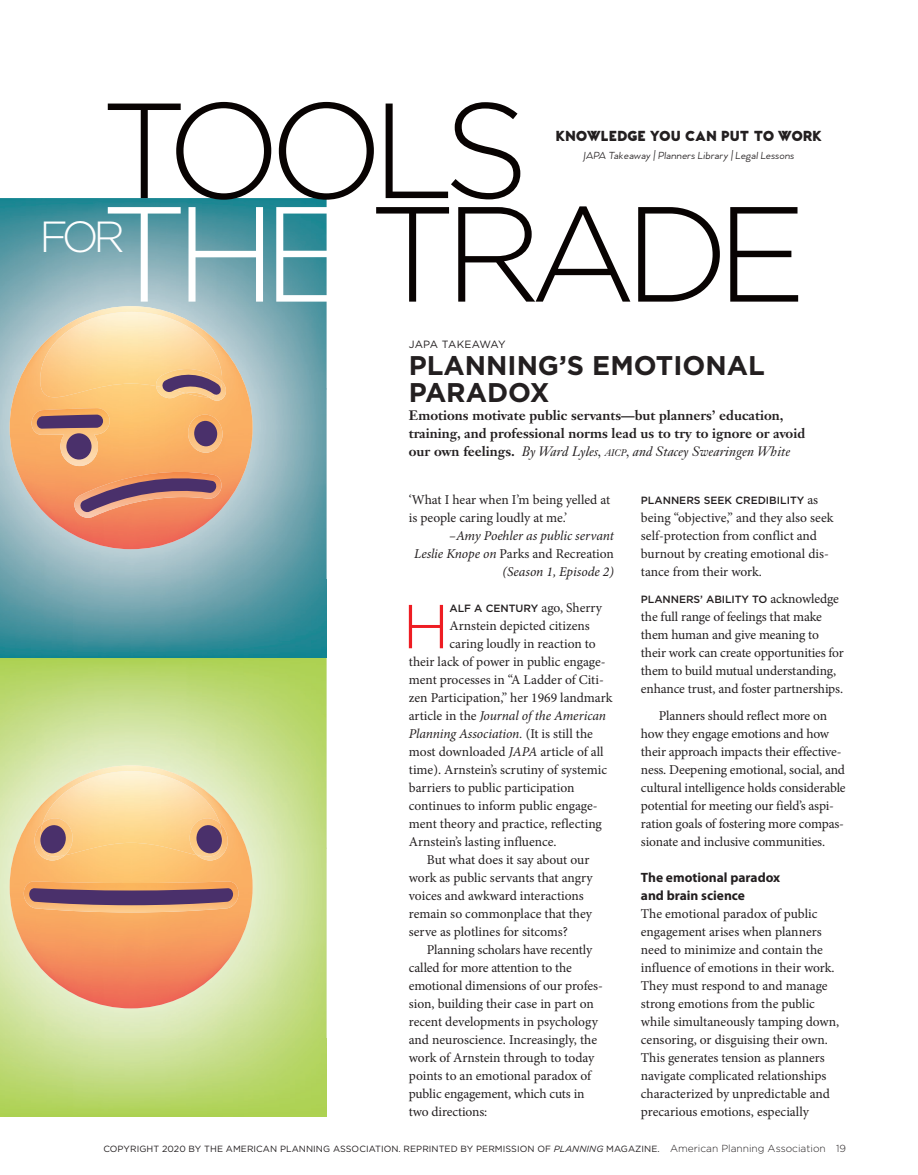
<style>
.page{position:relative;width:918px;height:1175px;background:#fff}
.page>*{position:absolute;margin:0;border:0;box-sizing:border-box;transform-origin:0 0}
.t1{font:300 135px/103.5px "Gotham";letter-spacing:-.09em;color:#080302}
.NEWS_LEAD_3_LINE_CAP{font:300 61.95px "Gotham";color:#ee1d23}
.t2{font:300 43.5px "Gotham";color:#fff}
.FobBobHed_LEAD{font:700 27px/27px "Gotham";color:#231f20}
.FEATURE_BYLINE{font:900 15px "Venti CF";color:#231f20}
.BodyFirst_RR{font:13.5px/18px "Minion Pro";letter-spacing:-.005em;color:#231f20}
.Body_RR{font:13.5px/18px "Minion Pro";letter-spacing:-.01em;color:#231f20}
.NEWS_LEAD_3_LINE_CAP-2{font:13.5px "Minion Pro";color:#231f20}
.Body_RR-2{font:700 13.5px/18px "Janson Text LT Std";color:#231f20}
.BodyFirst_RR-2{font:italic 13.5px/18px "Minion Pro";letter-spacing:-.005em;color:#231f20;text-align:right}
.NEWS_LEAD_3_LINE_CAP-3{font:italic 13.5px "Minion Pro";letter-spacing:-.01em;color:#231f20}
.SUBHED_AND_RR_TEXT{font:700 13.5px/18px "Myriad Pro";color:#231f20}
.BodyFirst_RR-3{font:500 10.5px "Gotham";color:#231f20}
.FEATURE_BYLINE-2{font:italic 500 10.5px "Venti CF";color:#231f20}
.NEWS_LEAD_3_LINE_CAP-4{font:500 10.5px "Gotham";color:#231f20}
.ETCETERA_SLUGS{font:10.5px "Gotham";letter-spacing:-.015em;color:#231f20}
.t3{font:300 10.2px "Gotham";color:#231f20}
.t4{font:9px "Gotham";letter-spacing:.005em;color:#231f20}
.s1{color:#fff}
.s2{font-weight:400;font-style:italic}
.s3{font-weight:400;font-style:italic;font-size:9.45px}
.s4{font-style:normal}
.s5{font-family:"Minion Pro";font-weight:400;font-size:13.5px}
.s6{font-style:italic}
</style>
<div class="page">
<img style="left:0;top:657px;width:327px;height:459px">
<img style="left:10px;top:765px;width:243px;height:243px">
<img style="left:43px;top:771px;width:177px;height:84px">
<img style="left:23px;top:881px;width:216px;height:31px">
<img style="left:34px;top:823px;width:31px;height:37px">
<img style="left:40px;top:818px;width:33px;height:38px">
<div style="left:40px;top:824px;width:26px;height:29px;background:#4a306b;border-radius:50%"></div>
<img style="left:197px;top:823px;width:31px;height:37px">
<img style="left:189px;top:818px;width:33px;height:38px">
<div style="left:196px;top:824px;width:26px;height:29px;background:#4a306b;border-radius:50%"></div>
<svg style="left:29px;top:888px;width:204px;height:17px;background:#684669"></svg>
<svg style="left:0;top:198px;width:327px;height:459px;background:#68a2ad"></svg>
<img style="left:10px;top:306px;width:243px;height:243px">
<img style="left:40px;top:312px;width:182px;height:85px">
<img style="left:74px;top:472px;width:148px;height:46px">
<svg style="left:80px;top:474px;width:137px;height:38px;background:#bc7768"></svg>
<img style="left:188px;top:414px;width:35px;height:39px">
<img style="left:156px;top:381px;width:70px;height:19px">
<img style="left:156px;top:369px;width:66px;height:28px">
<img style="left:32px;top:408px;width:78px;height:58px">
<div style="left:66px;top:433px;width:26px;height:26px;background:#4a306b;border-radius:50%"></div>
<div style="left:194px;top:421px;width:23px;height:25px;background:#4a306b;border-radius:50%"></div>
<svg style="left:162px;top:372px;width:60px;height:23px"></svg>
<svg style="left:37px;top:414px;width:66px;height:15px"></svg>
<p class="t1" style="left:100px;top:95px;width:708px">TOOLS<br><span class="s1">THE</span> TRADE</p>
<p class="FEATURE_BYLINE" style="left:556px;top:126px;width:267px">KNOWLEDGE YOU CAN PUT TO WORK</p>
<p class="FEATURE_BYLINE-2" style="left:583px;top:149px;width:213px">JAPA Takeaway | Planners Library | Legal Lessons</p>
<p class="t2" style="left:39px;top:209px;width:87px">FOR</p>
<p class="ETCETERA_SLUGS" style="left:409px;top:338px;width:98px">JAPA TAKEAWAY</p>
<p class="FobBobHed_LEAD" style="left:409px;top:352px;width:357px">PLANNING’S EMOTIONAL<br>PARADOX</p>
<p class="Body_RR-2" style="left:409px;top:406px;width:398px">Emotions motivate public servants—but planners’ education, training, and professional norms lead us to try to ignore or avoid our own feelings. <span class="s2">By Ward Lyles,</span> <span class="s3">aicp</span><span class="s2">, and Stacey Swearingen White</span></p>
<p class="BodyFirst_RR" style="left:409px;top:491px;width:203px">‘What I hear when I’m being yelled at is people caring loudly at me.’</p>
<p class="BodyFirst_RR-2" style="left:414px;top:527px;width:201px">–Amy Poehler as public servant<br>Leslie Knope on <span class="s4">Parks and Recreation </span>(Season 1, Episode 2)</p>
<p class="NEWS_LEAD_3_LINE_CAP" style="left:402px;top:587px;width:49px">H</p>
<p class="NEWS_LEAD_3_LINE_CAP-4" style="left:449px;top:601px;width:154px">ALF A CENTURY <span class="s5">ago, Sherry</span></p>
<p class="NEWS_LEAD_3_LINE_CAP-2" style="left:449px;top:617px;width:142px">Arnstein depicted citizens</p>
<p class="NEWS_LEAD_3_LINE_CAP-2" style="left:449px;top:635px;width:148px">caring loudly in reaction to</p>
<p class="NEWS_LEAD_3_LINE_CAP-2" style="left:409px;top:653px;width:198px">their lack of power in public engage-</p>
<p class="NEWS_LEAD_3_LINE_CAP-2" style="left:409px;top:671px;width:197px">ment processes in “A Ladder of Citi-</p>
<p class="NEWS_LEAD_3_LINE_CAP-2" style="left:409px;top:689px;width:205px">zen Participation,” her 1969 landmark</p>
<p class="NEWS_LEAD_3_LINE_CAP-3" style="left:409px;top:706px;width:199px"><span class="s4">article in the</span> Journal of the American</p>
<p class="NEWS_LEAD_3_LINE_CAP-3" style="left:409px;top:724px;width:186px">Planning Association. <span class="s4">(It is still the</span></p>
<p class="NEWS_LEAD_3_LINE_CAP-2" style="left:409px;top:743px;width:196px">most downloaded <span class="s6">JAPA</span> article of all</p>
<p class="NEWS_LEAD_3_LINE_CAP-2" style="left:409px;top:761px;width:200px">time). Arnstein’s scrutiny of systemic</p>
<p class="NEWS_LEAD_3_LINE_CAP-2" style="left:409px;top:779px;width:167px">barriers to public participation</p>
<p class="NEWS_LEAD_3_LINE_CAP-2" style="left:409px;top:797px;width:190px">continues to inform public engage-</p>
<p class="NEWS_LEAD_3_LINE_CAP-2" style="left:409px;top:815px;width:195px">ment theory and practice, reflecting</p>
<p class="NEWS_LEAD_3_LINE_CAP-2" style="left:409px;top:833px;width:149px">Arnstein’s lasting influence.</p>
<p class="Body_RR" style="left:409px;top:851px;width:185px;text-indent:18px">But what does it say about our work as public servants that angry voices and awkward interactions remain so commonplace that they serve as plotlines for sitcoms?</p>
<p class="Body_RR" style="left:409px;top:941px;width:196px;text-indent:18px">Planning scholars have recently called for more attention to the emotional dimensions of our profes&shy;sion, building their case in part on recent developments in psychology and neuroscience. Increasingly, the work of Arnstein through to today points to an emotional paradox of public engagement, which cuts in two directions:</p>
<p class="BodyFirst_RR-3" style="left:641px;top:493px;width:179px">PLANNERS SEEK CREDIBILITY <span class="s5">as</span></p>
<p class="BodyFirst_RR" style="left:641px;top:509px;width:194px">being “objective,” and they also seek self-protection from conflict and burnout by creating emotional dis&shy;tance from their work.</p>
<p class="BodyFirst_RR-3" style="left:641px;top:592px;width:200px">PLANNERS’ ABILITY TO <span class="s5">acknowledge</span></p>
<p class="BodyFirst_RR" style="left:641px;top:608px;width:204px">the full range of feelings that make them human and give meaning to their work can create opportunities for them to build mutual understanding, enhance trust, and foster partnerships.</p>
<p class="Body_RR" style="left:641px;top:707px;width:206px;text-indent:18px">Planners should reflect more on how they engage emotions and how their approach impacts their effective&shy;ness. Deepening emotional, social, and cultural intelligence holds considerable potential for meeting our field’s aspi&shy;ration goals of fostering more compas&shy;sionate and inclusive communities.</p>
<p class="SUBHED_AND_RR_TEXT" style="left:641px;top:869px;width:141px">The emotional paradox and brain science</p>
<p class="BodyFirst_RR" style="left:641px;top:905px;width:200px">The emotional paradox of public engagement arises when planners need to minimize and contain the influence of emotions in their work.<br>They must respond to and manage strong emotions from the public while simultaneously tamping down, censoring, or disguising their own.<br>This generates tension as planners navigate complicated relationships characterized by unpredictable and precarious emotions, especially</p>
<p class="t4" style="left:103px;top:1143px;width:558px">COPYRIGHT 2020 BY THE AMERICAN PLANNING ASSOCIATION. REPRINTED BY PERMISSION OF <span class="s6">PLANNING</span> MAGAZINE.</p>
<p class="t3" style="left:670px;top:1142px;width:177px">American Planning Association 19</p>
</div>
